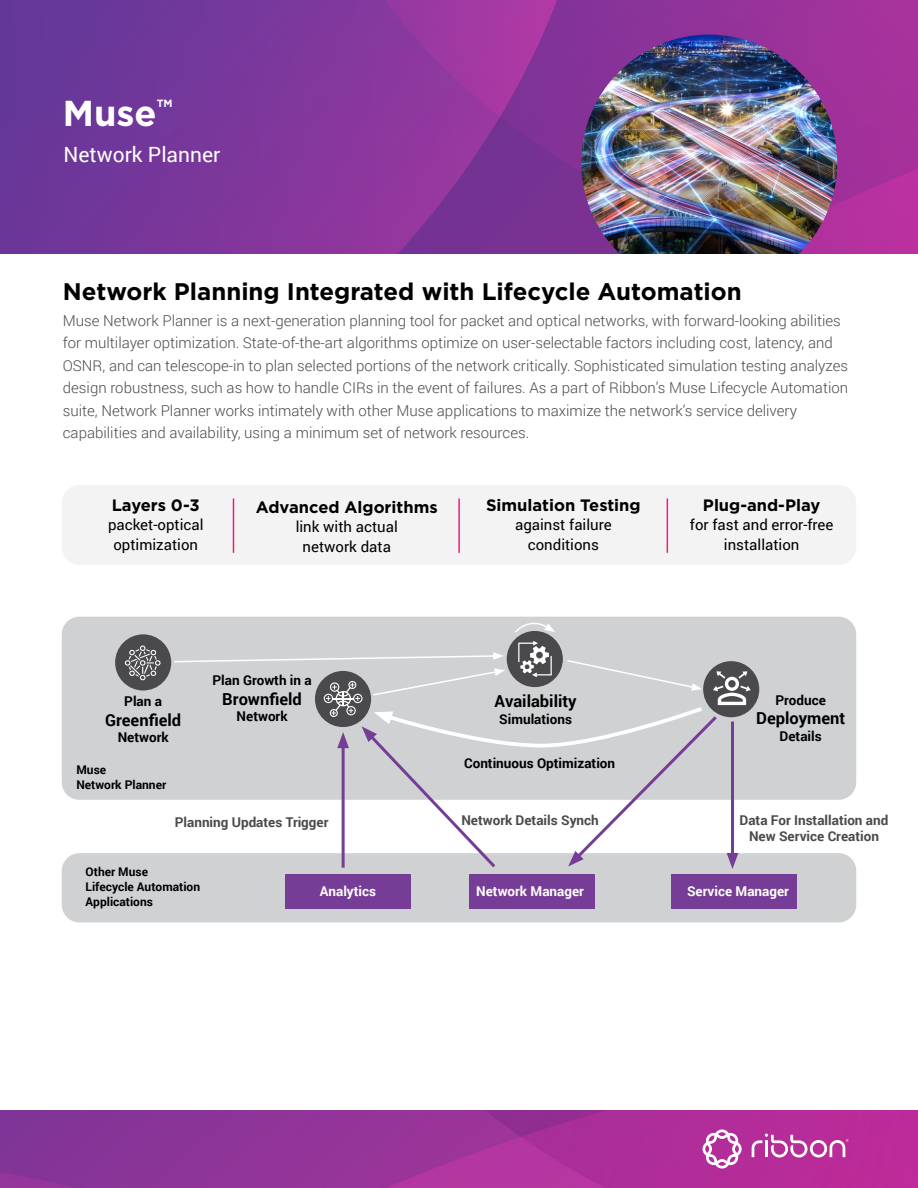
<style>
.page{position:relative;width:918px;height:1188px;background:#fff}
.page>*{position:absolute;margin:0;border:0;box-sizing:border-box;transform-origin:0 0}
.t1{font:700 36px "Gotham";color:#fff}
.t2{font:700 24px "Gotham";color:#000}
.t3{font:21px "Roboto";color:#fff}
.t4{font:700 16.5px "Gotham";color:#000}
.t5{font:700 16.5px "Roboto";color:#000}
.t6{font:300 15px/22.5px "Roboto";color:#4a4a4d}
.t7{font:15px/19.5px "Roboto";color:#000;text-align:center}
.t8{font:700 13.5px/16.5px "Roboto";color:#4a4a4d;text-align:center}
.t9{font:700 13.5px "Roboto";color:#000}
.t10{font:700 13.5px "Roboto";color:#fff}
.t11{font:700 12px/15px "Roboto";color:#000}
.t12{font:700 10.5px "Gotham";color:#fff}
</style>
<div class="page">
<svg style="left:0;top:0;width:596px;height:254px;background:#70379a"></svg>
<svg style="left:140px;top:20px;width:778px;height:234px;background:#89359b"></svg>
<img style="left:0;top:1110px;width:918px;height:78px">
<svg style="left:703px;top:1129px;width:39px;height:40px"></svg>
<svg style="left:752px;top:1134px;width:97px;height:24px"></svg>
<div style="left:62px;top:485px;width:794px;height:80px;background:#f3f3f4;border-radius:18px"></div>
<div style="left:62px;top:617px;width:794px;height:183px;background:#cfd1d2;border-radius:18px"></div>
<div style="left:62px;top:853px;width:794px;height:69px;background:#cfd1d2;border-radius:18px"></div>
<hr style="left:233px;top:498px;width:1px;height:55px;background:#ed1e7f">
<hr style="left:458px;top:498px;width:2px;height:55px;background:#ed1e7f">
<hr style="left:667px;top:498px;width:1px;height:55px;background:#ed1e7f">
<img style="left:581px;top:35px;width:256px;height:219px">
<svg style="left:514px;top:616px;width:41px;height:18px"></svg>
<div style="left:507px;top:631px;width:56px;height:56px;background:#4a4a4d;border-radius:50%"></div>
<div style="left:703px;top:661px;width:56px;height:56px;background:#4a4a4d;border-radius:50%"></div>
<div style="left:285px;top:874px;width:125px;height:35px;background:#763d97"></div>
<div style="left:469px;top:874px;width:125px;height:35px;background:#763d97"></div>
<div style="left:671px;top:874px;width:126px;height:35px;background:#763d97"></div>
<div style="left:115px;top:634px;width:56px;height:56px;background:#4a4a4d;border-radius:50%"></div>
<svg style="left:174px;top:641px;width:577px;height:228px"></svg>
<svg style="left:125px;top:646px;width:36px;height:34px"></svg>
<h1 class="t1" style="left:63px;top:93px;width:95px">Muse</h1>
<p class="t12" style="left:157px;top:97px;width:17px">TM</p>
<h3 class="t3" style="left:63px;top:140px;width:158px">Network Planner</h3>
<h2 class="t2" style="left:63px;top:278px;width:680px">Network Planning Integrated with Lifecycle Automation</h2>
<p class="t6" style="left:63px;top:309px;width:787px">Muse Network Planner is a next-generation planning tool for packet and optical networks, with forward-looking abilities for multilayer optimization. State-of-the-art algorithms optimize on user-selectable factors including cost, latency, and OSNR, and can telescope-in to plan selected portions of the network critically. Sophisticated simulation testing analyzes design robustness, such as how to handle CIRs in the event of failures. As a part of Ribbon’s Muse Lifecycle Automation suite, Network Planner works intimately with other Muse applications to maximize the network’s service delivery capabilities and availability, using a minimum set of network resources.</p>
<p class="t4" style="left:112px;top:495px;width:90px">Layers 0-3</p>
<p class="t7" style="left:108px;top:514px;width:97px">packet-optical optimization</p>
<p class="t4" style="left:256px;top:497px;width:183px">Advanced Algorithms</p>
<p class="t7" style="left:296px;top:517px;width:104px">link with actual network data</p>
<p class="t4" style="left:486px;top:495px;width:156px">Simulation Testing</p>
<p class="t7" style="left:515px;top:514px;width:98px">against failure conditions</p>
<p class="t9" style="left:124px;top:692px;width:39px">Plan a</p>
<p class="t5" style="left:105px;top:708px;width:78px">Greenfield</p>
<p class="t9" style="left:118px;top:728px;width:52px">Network</p>
<p class="t11" style="left:76px;top:762px;width:91px">Muse<br>Network Planner</p>
<p class="t9" style="left:212px;top:671px;width:101px">Plan Growth in a</p>
<p class="t5" style="left:222px;top:687px;width:81px">Brownfield</p>
<p class="t9" style="left:237px;top:707px;width:52px">Network</p>
<p class="t5" style="left:495px;top:690px;width:84px">Availability</p>
<p class="t9" style="left:499px;top:710px;width:74px">Simulations</p>
<p class="t9" style="left:464px;top:754px;width:153px">Continuous Optimization</p>
<p class="t4" style="left:703px;top:495px;width:119px">Plug-and-Play</p>
<p class="t7" style="left:690px;top:514px;width:145px">for fast and error-free installation</p>
<p class="t9" style="left:775px;top:690px;width:52px">Produce</p>
<p class="t5" style="left:756px;top:707px;width:90px">Deployment</p>
<p class="t9" style="left:780px;top:726px;width:44px">Details</p>
<p class="t8" style="left:175px;top:813px;width:155px">Planning Updates Trigger</p>
<p class="t8" style="left:461px;top:812px;width:139px">Network Details Synch</p>
<p class="t8" style="left:740px;top:811px;width:150px">Data For Installation and<br>New Service Creation</p>
<p class="t11" style="left:86px;top:864px;width:116px">Other Muse<br>Lifecycle Automation<br>Applications</p>
<p class="t10" style="left:320px;top:881px;width:58px">Analytics</p>
<p class="t10" style="left:476px;top:881px;width:109px">Network Manager</p>
<p class="t10" style="left:687px;top:881px;width:103px">Service Manager</p>
</div>
